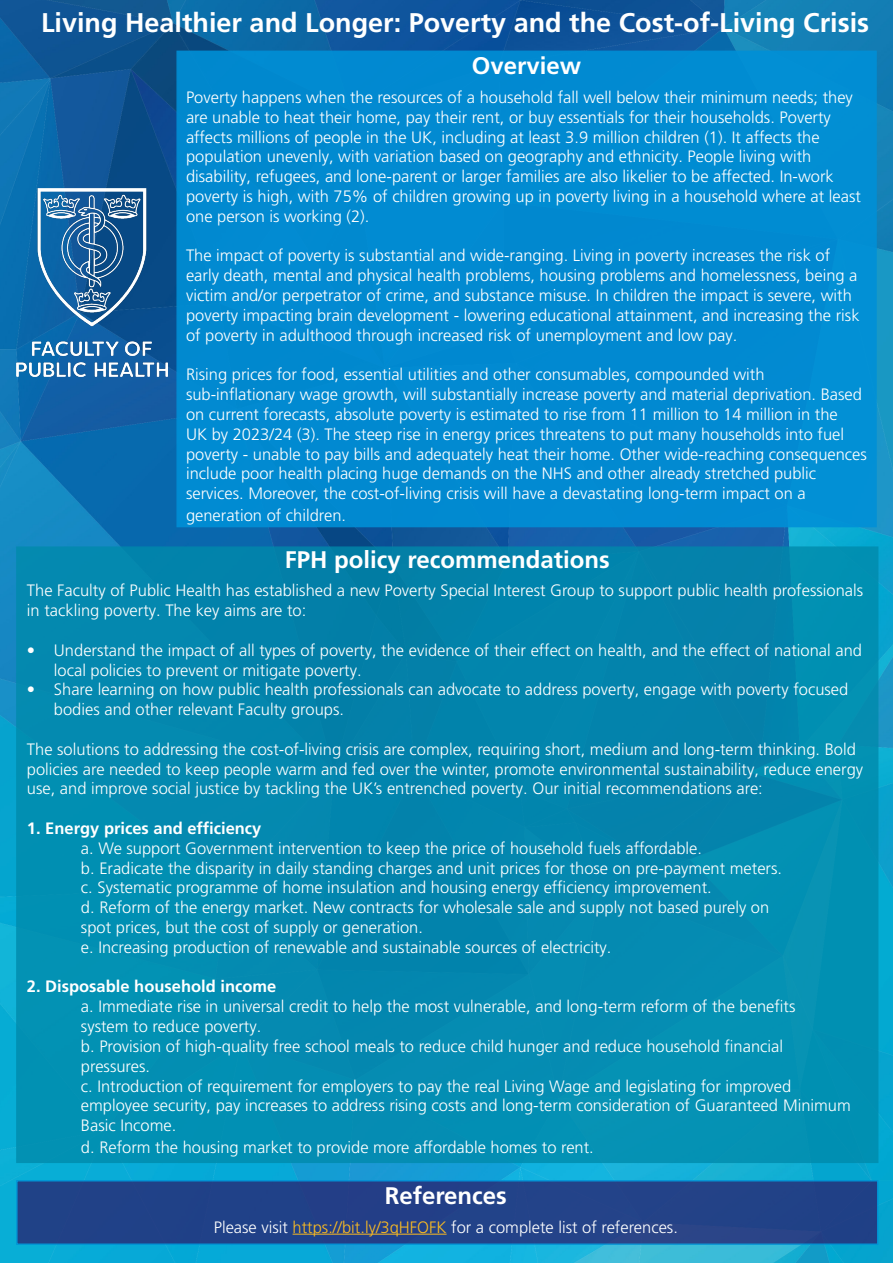
<style>
.page{position:relative;width:893px;height:1263px;background:#fff}
.page>*{position:absolute;margin:0;border:0;box-sizing:border-box;transform-origin:0 0}
.t1{font:700 27px "Frutiger LT Pro";color:#fff}
.t2{font:700 24px "Frutiger LT Pro";color:#fff}
.t3{font:300 16.5px/19.8px "Frutiger LT Pro";color:#fff}
.t4{font:700 16.5px "Frutiger LT Pro";color:#fff}
.s1{color:#fbbb21}
</style>
<div class="page">
<img style="left:0;top:0;width:893px;height:1263px">
<div style="left:176px;top:51px;width:701px;height:476px;background:#0090d7;border:1px solid #0090d7"></div>
<div style="left:16px;top:546px;width:862px;height:617px;background:#008aab;border:1px solid #008aab"></div>
<img style="left:16px;top:189px;width:152px;height:187px">
<div style="left:16px;top:1180px;width:862px;height:65px;background:#224187;border:1px solid #0090d7"></div>
<hr style="left:293px;top:1234px;width:154px;height:1px;background:#fbbb21">
<p class="t1" style="left:41px;top:6px;width:830px">Living Healthier and Longer: Poverty and the Cost-of-Living Crisis</p>
<p class="t2" style="left:472px;top:52px;width:111px">Overview</p>
<p class="t3" style="left:186px;top:88px;width:668px">Poverty happens when the resources of a household fall well below their minimum needs; they are unable to heat their home, pay their rent, or buy essentials for their households. Poverty affects millions of people in the UK, including at least 3.9 million children (1). It affects the</p>
<p class="t3" style="left:186px;top:147px;width:627px">population unevenly, with variation based on geography and ethnicity. People living with</p>
<p class="t3" style="left:186px;top:167px;width:676px">disability, refugees, and lone-parent or larger families are also likelier to be affected. In-work poverty is high, with 75% of children growing up in poverty living in a household where at least one person is working (2).</p>
<p class="t3" style="left:186px;top:246px;width:675px">The impact of poverty is substantial and wide-ranging. Living in poverty increases the risk of early death, mental and physical health problems, housing problems and homelessness, being a victim and/or perpetrator of crime, and substance misuse. In children the impact is severe, with poverty impacting brain development - lowering educational attainment, and increasing the risk of poverty in adulthood through increased risk of unemployment and low pay.</p>
<p class="t3" style="left:186px;top:365px;width:580px">Rising prices for food, essential utilities and other consumables, compounded with</p>
<p class="t3" style="left:186px;top:385px;width:682px">sub-inflationary wage growth, will substantially increase poverty and material deprivation. Based on current forecasts, absolute poverty is estimated to rise from 11 million to 14 million in the<br>UK by 2023/24 (3). The steep rise in energy prices threatens to put many households into fuel poverty - unable to pay bills and adequately heat their home. Other wide-reaching consequences include poor health placing huge demands on the NHS and other already stretched public</p>
<p class="t3" style="left:186px;top:484px;width:621px">services. Moreover, the cost-of-living crisis will have a devastating long-term impact on a</p>
<p class="t3" style="left:186px;top:505px;width:162px">generation of children.</p>
<p class="t2" style="left:285px;top:545px;width:326px">FPH policy recommendations</p>
<p class="t3" style="left:27px;top:581px;width:838px">The Faculty of Public Health has established a new Poverty Special Interest Group to support public health professionals in tackling poverty. The key aims are to:</p>
<p class="t3" style="left:54px;top:640px;width:809px;text-indent:-27px">• Understand the impact of all types of poverty, the evidence of their effect on health, and the effect of national and local policies to prevent or mitigate poverty.</p>
<p class="t3" style="left:54px;top:680px;width:796px;text-indent:-27px">• Share learning on how public health professionals can advocate to address poverty, engage with poverty focused bodies and other relevant Faculty groups.</p>
<p class="t3" style="left:27px;top:739px;width:838px">The solutions to addressing the cost-of-living crisis are complex, requiring short, medium and long-term thinking. Bold policies are needed to keep people warm and fed over the winter, promote environmental sustainability, reduce energy use, and improve social justice by tackling the UK’s entrenched poverty. Our initial recommendations are:</p>
<p class="t4" style="left:27px;top:819px;width:236px">1. Energy prices and efficiency</p>
<p class="t3" style="left:81px;top:838px;width:623px">a. We support Government intervention to keep the price of household fuels affordable.</p>
<p class="t3" style="left:81px;top:858px;width:703px">b. Eradicate the disparity in daily standing charges and unit prices for those on pre-payment meters.</p>
<p class="t3" style="left:81px;top:878px;width:632px">c. Systematic programme of home insulation and housing energy efficiency improvement.</p>
<p class="t3" style="left:81px;top:898px;width:690px">d. Reform of the energy market. New contracts for wholesale sale and supply not based purely on spot prices, but the cost of supply or generation.</p>
<p class="t3" style="left:81px;top:937px;width:532px">e. Increasing production of renewable and sustainable sources of electricity.</p>
<p class="t4" style="left:27px;top:977px;width:251px">2. Disposable household income</p>
<p class="t3" style="left:81px;top:997px;width:716px">a. Immediate rise in universal credit to help the most vulnerable, and long-term reform of the benefits system to reduce poverty.</p>
<p class="t3" style="left:81px;top:1036px;width:704px">b. Provision of high-quality free school meals to reduce child hunger and reduce household financial pressures.</p>
<p class="t3" style="left:81px;top:1076px;width:771px">c. Introduction of requirement for employers to pay the real Living Wage and legislating for improved employee security, pay increases to address rising costs and long-term consideration of Guaranteed Minimum<br>Basic Income.</p>
<p class="t3" style="left:81px;top:1137px;width:514px">d. Reform the housing market to provide more affordable homes to rent.</p>
<p class="t2" style="left:385px;top:1181px;width:124px">References</p>
<p class="t3" style="left:214px;top:1217px;width:466px">Please visit <span class="s1">https://bit.ly/3qHFOFK</span> for a complete list of references.</p>
</div>
